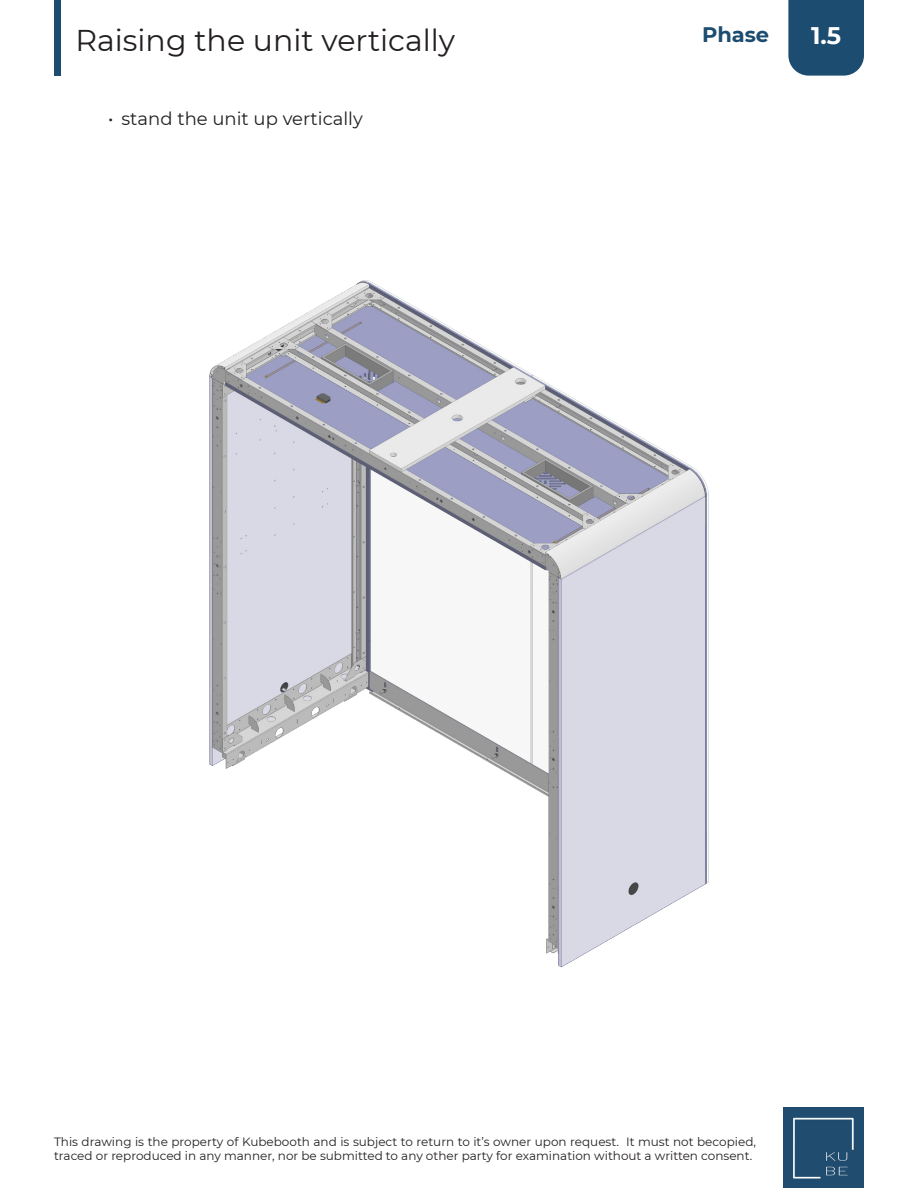
<style>
.page{position:relative;width:918px;height:1188px;background:#fff}
.page>*{position:absolute;margin:0;border:0;box-sizing:border-box;transform-origin:0 0}
.t1{font:30px "Montserrat";color:#231f20}
.t2{font:700 24px "Montserrat";color:#fff}
.t3{font:700 21px "Montserrat";color:#1c4c6f}
.t4{font:18px "Montserrat";color:#231f20}
.t5{font:12px/14.4px "Montserrat";color:#231f20}
</style>
<div class="page">
<div style="left:788px;top:0;width:76px;height:76px;background:#1c4c6f"></div>
<svg style="left:54px;top:0;width:7px;height:76px"></svg>
<img style="left:783px;top:1107px;width:81px;height:81px">
<img style="left:209px;top:280px;width:500px;height:688px">
<h3 class="t3" style="left:702px;top:19px;width:69px">Phase</h3>
<h1 class="t1" style="left:76px;top:19px;width:381px">Raising the unit vertically</h1>
<h2 class="t2" style="left:811px;top:19px;width:31px">1.5</h2>
<h3 class="t4" style="left:108px;top:107px;width:256px">• stand the unit up vertically</h3>
<p class="t5" style="left:54px;top:1134px;width:704px">This drawing is the property of Kubebooth and is subject to return to it’s owner upon request. It must not becopied, traced or reproduced in any manner, nor be submitted to any other party for examination without a written consent.</p>
</div>
